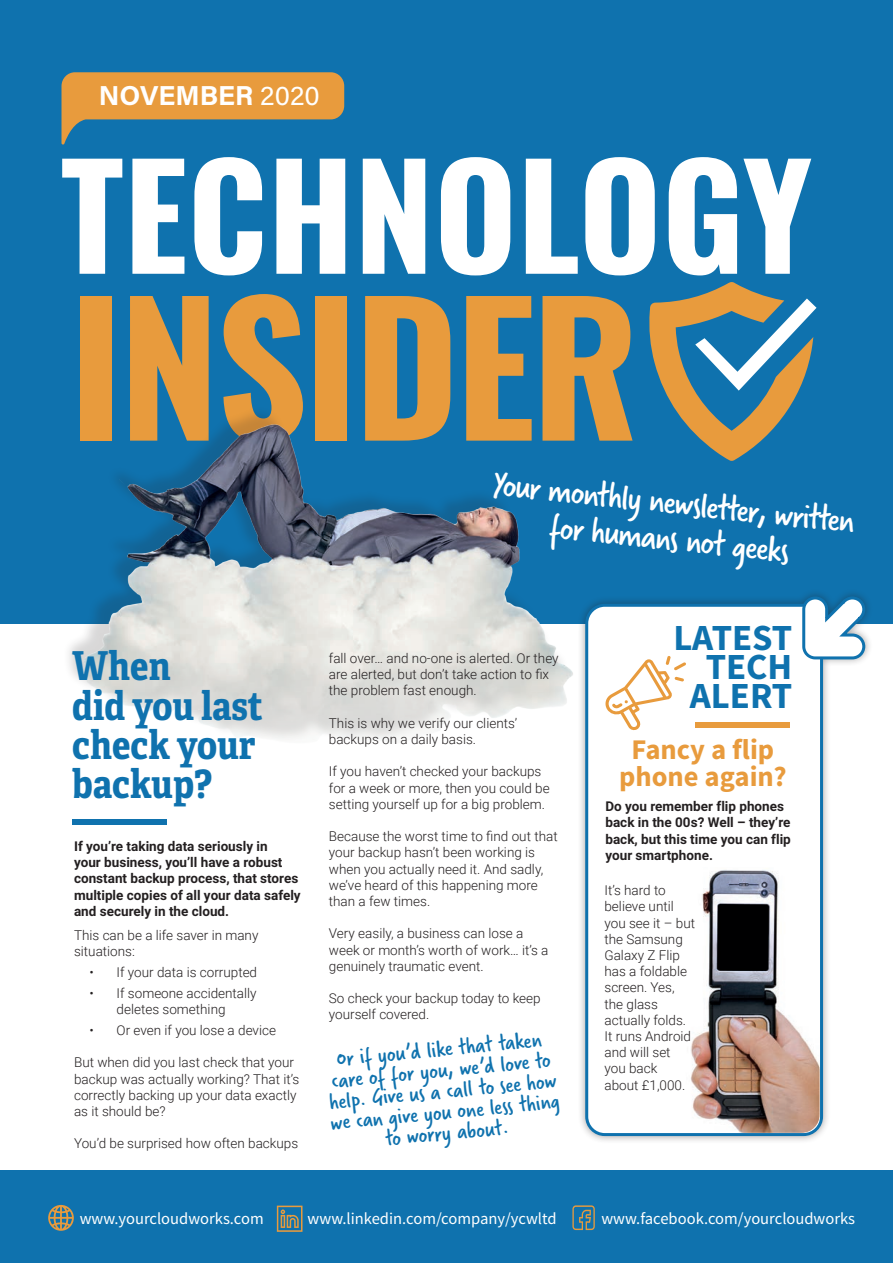
<style>
.page{position:relative;width:893px;height:1263px;background:#fff}
.page>*{position:absolute;margin:0;border:0;box-sizing:border-box;transform-origin:0 0}
.t1{font:700 178.5px "Oswald";letter-spacing:-.02em;color:#e89b3d}
.t2{font:700 142.05px "Oswald";color:#fff}
.t3{font:700 39.9px/39.2px "Adelle Condensed";color:#0f72ae}
.t4{font:37.65px/36.3px "Verveine";color:#fff;text-align:center}
.t5{font:700 36.75px/29px "Source Sans Pro";color:#0f72ae;text-align:right}
.t6{font:700 28.5px/27px "Source Sans Pro";color:#e89b3d;text-align:center}
.t7{font:27.45px "Acumin Variable Concept";letter-spacing:.03em;color:#fff}
.t8{font:24px/21px "Verveine";color:#0f72ae;text-align:center}
.t9{font:16.5px "Source Sans Pro";color:#fff}
.t10{font:300 13.5px/16.2px "Roboto";color:#231f20}
.t11{font:700 13.5px/16.2px "Roboto";color:#231f20}
</style>
<div class="page">
<div style="left:0;top:0;width:892px;height:624px;background:#0f72ae"></div>
<svg style="left:61px;top:72px;width:283px;height:73px"></svg>
<div style="left:0;top:1170px;width:892px;height:93px;background:#0f72ae"></div>
<svg style="left:277px;top:1206px;width:25px;height:26px"></svg>
<svg style="left:572px;top:1205px;width:22px;height:25px"></svg>
<div style="left:72px;top:819px;width:95px;height:6px;background:#0f72ae"></div>
<svg style="left:649px;top:282px;width:167px;height:179px"></svg>
<div style="left:63px;top:406px;width:525px;height:336px;background:#231f20;opacity:.18"></div>
<img style="left:78px;top:410px;width:510px;height:332px">
<div style="left:577px;top:589px;width:296px;height:555px;background:#231f20;opacity:.42"></div>
<div style="left:586px;top:605px;width:235px;height:530px;background:#fff;border-radius:18px"></div>
<div style="left:585px;top:604px;width:238px;height:532px;border:3px solid #0f72ae;border-radius:18px"></div>
<svg style="left:800px;top:594px;width:66px;height:67px"></svg>
<svg style="left:605px;top:656px;width:81px;height:75px"></svg>
<div style="left:695px;top:723px;width:95px;height:5px;background:#e89b3d"></div>
<img style="left:682px;top:870px;width:137px;height:263px">
<svg style="left:48px;top:1205px;width:26px;height:26px"></svg>
<h3 class="t7" style="left:99px;top:76px;width:222px">NOVEMBER 2020</h3>
<h2 class="t2" style="left:61px;top:142px;width:753px">TECHNOLOGY</h2>
<h1 class="t1" style="left:69px;top:275px;width:571px">INSIDER</h1>
<h3 class="t4" style="left:494px;top:466px;width:366px;rotate:6deg">Your monthly newsletter, written for humans not geeks</h3>
<h3 class="t3" style="left:72px;top:645px;width:192px">When<br>did you last check your backup?</h3>
<p class="t10" style="left:329px;top:650px;width:231px">fall over… and no-one is alerted. Or they are alerted, but don’t take action to fix the problem fast enough.</p>
<p class="t10" style="left:329px;top:714px;width:190px">This is why we verify our clients’ backups on a daily basis.</p>
<p class="t10" style="left:329px;top:763px;width:222px">If you haven’t checked your backups for a week or more, then you could be setting yourself up for a big problem.</p>
<p class="t10" style="left:329px;top:828px;width:230px">Because the worst time to find out that your backup hasn’t been working is when you actually need it. And sadly, we’ve heard of this happening more than a few times.</p>
<p class="t10" style="left:329px;top:925px;width:221px">Very easily, a business can lose a week or month’s worth of work… it’s a genuinely traumatic event.</p>
<p class="t10" style="left:329px;top:990px;width:213px">So check your backup today to keep yourself covered.</p>
<h3 class="t8" style="left:324px;top:1049px;width:232px;rotate:-5deg">Or if you’d like that taken care of for you, we’d love to help. Give us a call to see how we can give you one less thing to worry about.</h3>
<p class="t11" style="left:74px;top:838px;width:228px">If you’re taking data seriously in<br>your business, you’ll have a robust constant backup process, that stores multiple copies of all your data safely and securely in the cloud.</p>
<p class="t10" style="left:74px;top:926px;width:186px">This can be a life saver in many situations:</p>
<p class="t10" style="left:90px;top:963px;width:169px">• If your data is corrupted</p>
<p class="t10" style="left:90px;top:984px;width:168px;text-align:center">• If someone accidentally deletes something</p>
<p class="t10" style="left:90px;top:1022px;width:188px">• Or even if you lose a device</p>
<p class="t10" style="left:74px;top:1054px;width:227px">But when did you last check that your backup was actually working? That it’s correctly backing up your data exactly as it should be?</p>
<p class="t10" style="left:74px;top:1135px;width:226px">You’d be surprised how often backups</p>
<h3 class="t5" style="left:673px;top:625px;width:120px">LATEST<br>TECH<br>ALERT</h3>
<h3 class="t6" style="left:619px;top:737px;width:169px">Fancy a flip phone again?</h3>
<p class="t11" style="left:605px;top:798px;width:187px">Do you remember flip phones back in the 00s? Well – they’re back, but this time you can flip your smartphone.</p>
<p class="t10" style="left:604px;top:882px;width:92px">It’s hard to believe until you see it – but the Samsung<br>Galaxy Z Flip has a foldable screen. Yes, the glass actually folds.<br>It runs Android and will set you back<br>about £1,000.</p>
<p class="t9" style="left:80px;top:1208px;width:185px">www.yourcloudworks.com</p>
<p class="t9" style="left:307px;top:1208px;width:250px">www.linkedin.com/company/ycwltd</p>
<p class="t9" style="left:601px;top:1208px;width:255px">www.facebook.com/yourcloudworks</p>
</div>
